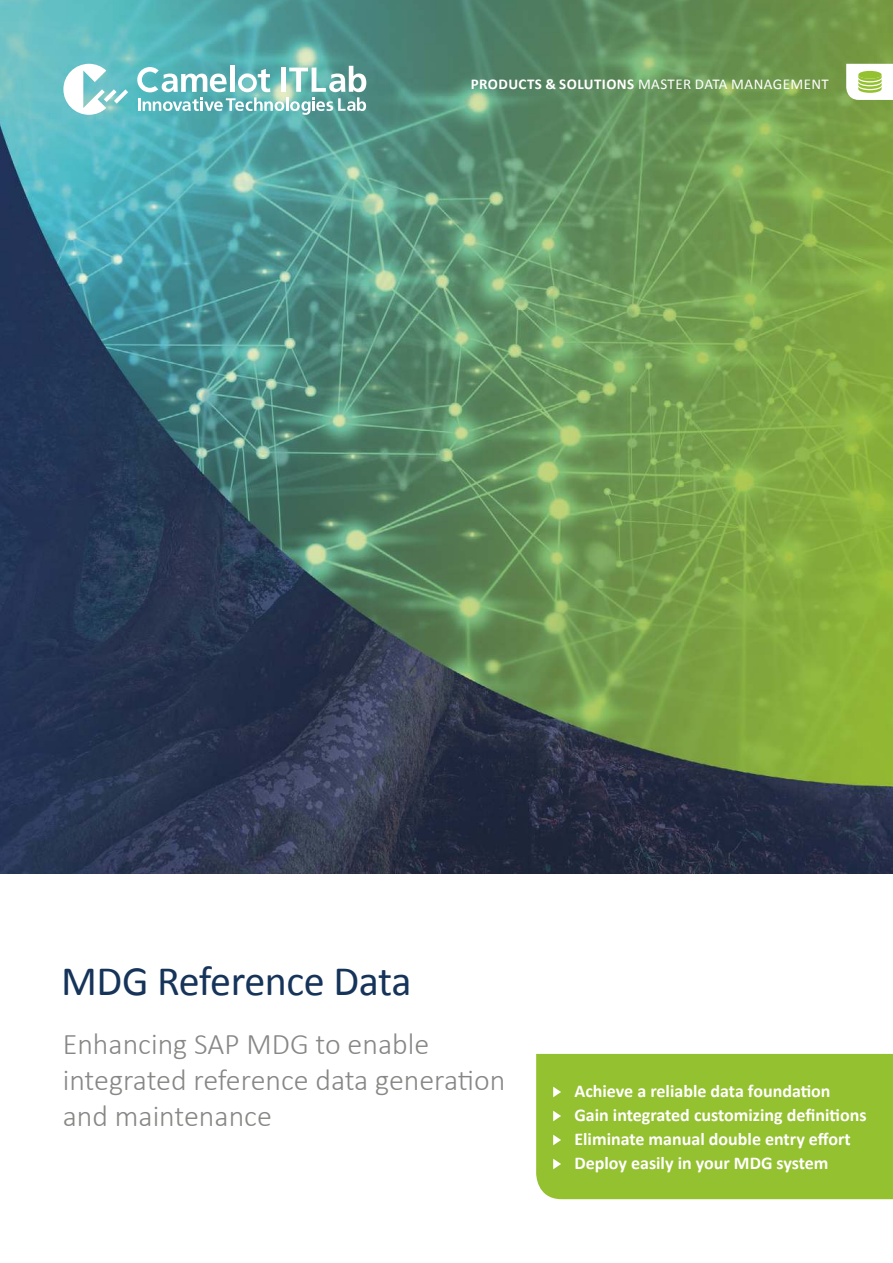
<style>
.page{position:relative;width:893px;height:1263px;background:#fff}
.page>*{position:absolute;margin:0;border:0;box-sizing:border-box;transform-origin:0 0}
.t1{font:42px "Calibri";letter-spacing:-.01em;color:#16345a}
.t2{font:300 30px/36px "Calibri";color:#878786}
.t3{font:700 18px/24px "Calibri";color:#fff}
.t4{font:15px "Calibri";letter-spacing:.03em;color:#fff}
.s1{font-weight:700}
</style>
<div class="page">
<img style="left:0;top:0;width:893px;height:874px">
<svg style="left:63px;top:64px;width:65px;height:51px"></svg>
<svg style="left:137px;top:66px;width:229px;height:49px"></svg>
<svg style="left:846px;top:64px;width:47px;height:36px"></svg>
<div style="left:536px;top:1054px;width:357px;height:145px;background:#94c12f"></div>
<svg style="left:553px;top:1087px;width:8px;height:10px"></svg>
<svg style="left:553px;top:1111px;width:8px;height:10px"></svg>
<svg style="left:553px;top:1135px;width:8px;height:10px"></svg>
<svg style="left:553px;top:1159px;width:8px;height:10px"></svg>
<p class="t4" style="left:471px;top:75px;width:360px"><span class="s1">PRODUCTS &amp; SOLUTIONS</span> MASTER DATA MANAGEMENT</p>
<h1 class="t1" style="left:61px;top:956px;width:352px">MDG Reference Data</h1>
<h2 class="t2" style="left:63px;top:1028px;width:444px">Enhancing SAP MDG to enable integrated reference data generation and maintenance</h2>
<p class="t3" style="left:574px;top:1079px;width:294px">Achieve a reliable data foundation Gain integrated customizing definitions Eliminate manual double entry effort Deploy easily in your MDG system</p>
</div>
